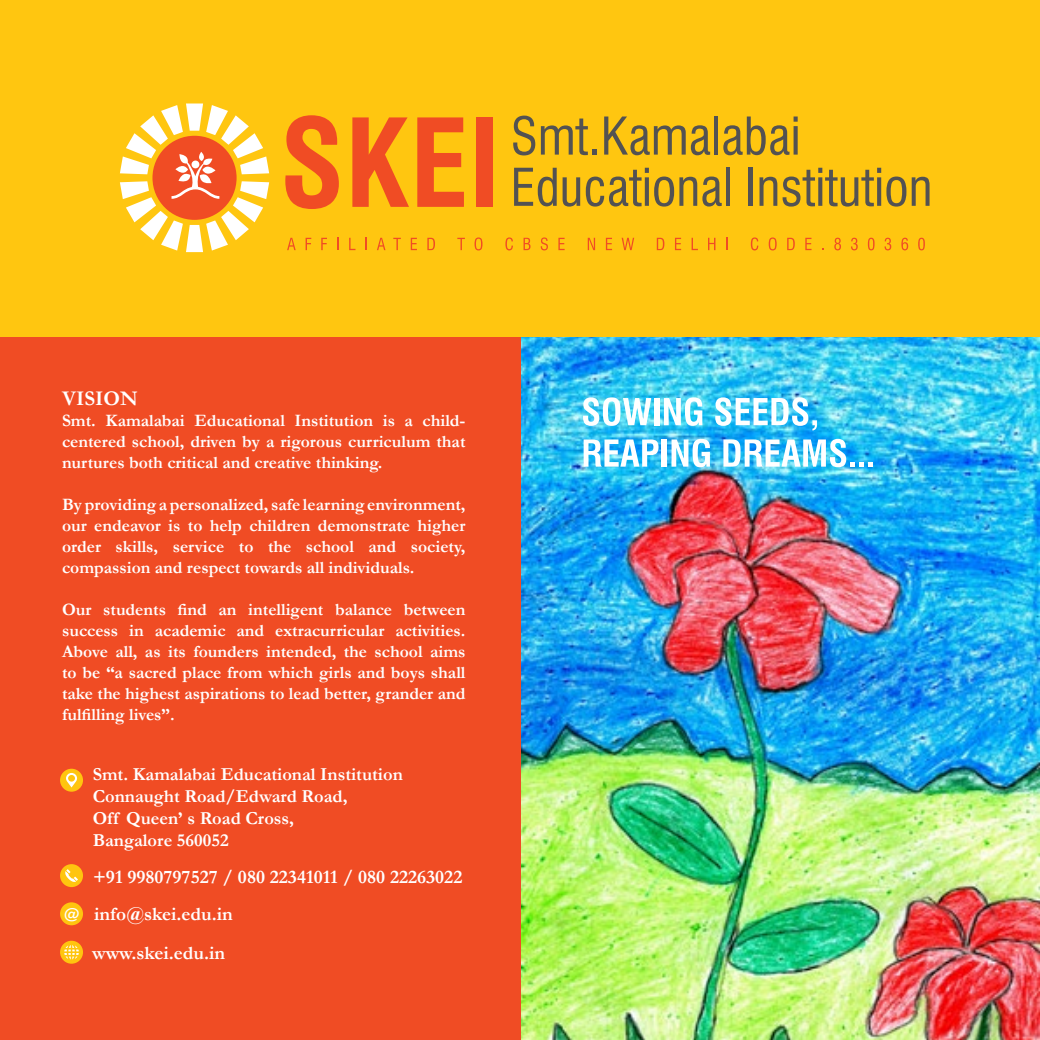
<style>
.page{position:relative;width:1040px;height:1040px;background:#ffc610}
.page>*{position:absolute;margin:0;border:0;box-sizing:border-box;transform-origin:0 0}
.t1{font:700 21px "Garamond";color:#fff}
.t2{font:700 19.25px/37.4px "Garamond";color:#fff}
.t3{font:700 18.38px/22.1px "Garamond";color:#fff}
.t4{font:700 17.5px/21px "Garamond";color:#fff;text-align:justify}
.t5{font:700 condensed 15.4px "Swiss 721 BT";color:#fff}
</style>
<div class="page">
<svg style="left:287px;top:238px;width:9px;height:12px"></svg>
<svg style="left:305px;top:238px;width:6px;height:12px"></svg>
<svg style="left:321px;top:238px;width:6px;height:12px"></svg>
<svg style="left:337px;top:238px;width:1px;height:12px"></svg>
<svg style="left:349px;top:238px;width:6px;height:12px"></svg>
<svg style="left:365px;top:238px;width:2px;height:12px"></svg>
<svg style="left:377px;top:238px;width:8px;height:12px"></svg>
<svg style="left:393px;top:238px;width:8px;height:12px"></svg>
<svg style="left:411px;top:238px;width:6px;height:12px"></svg>
<svg style="left:427px;top:238px;width:8px;height:12px"></svg>
<svg style="left:457px;top:238px;width:8px;height:12px"></svg>
<svg style="left:474px;top:237px;width:8px;height:13px"></svg>
<svg style="left:505px;top:237px;width:8px;height:13px"></svg>
<svg style="left:523px;top:238px;width:7px;height:12px"></svg>
<svg style="left:541px;top:237px;width:7px;height:13px"></svg>
<svg style="left:558px;top:238px;width:6px;height:12px"></svg>
<svg style="left:587px;top:238px;width:8px;height:12px"></svg>
<svg style="left:606px;top:238px;width:6px;height:12px"></svg>
<svg style="left:621px;top:238px;width:13px;height:12px"></svg>
<svg style="left:656px;top:238px;width:8px;height:12px"></svg>
<svg style="left:675px;top:238px;width:6px;height:12px"></svg>
<svg style="left:691px;top:238px;width:7px;height:12px"></svg>
<svg style="left:708px;top:238px;width:7px;height:12px"></svg>
<svg style="left:726px;top:238px;width:1px;height:12px"></svg>
<svg style="left:750px;top:237px;width:8px;height:13px"></svg>
<svg style="left:768px;top:237px;width:8px;height:13px"></svg>
<svg style="left:787px;top:238px;width:7px;height:12px"></svg>
<svg style="left:805px;top:238px;width:6px;height:12px"></svg>
<svg style="left:834px;top:238px;width:7px;height:12px"></svg>
<svg style="left:851px;top:238px;width:6px;height:12px"></svg>
<svg style="left:867px;top:238px;width:7px;height:12px"></svg>
<svg style="left:884px;top:238px;width:7px;height:12px"></svg>
<svg style="left:901px;top:238px;width:7px;height:12px"></svg>
<svg style="left:918px;top:238px;width:6px;height:12px"></svg>
<svg style="left:513px;top:116px;width:22px;height:39px"></svg>
<svg style="left:541px;top:118px;width:55px;height:37px"></svg>
<svg style="left:604px;top:116px;width:81px;height:39px"></svg>
<svg style="left:691px;top:125px;width:19px;height:30px"></svg>
<hr style="left:714px;top:116px;width:4px;height:39px;background:#535252">
<svg style="left:723px;top:116px;width:74px;height:39px"></svg>
<svg style="left:793px;top:126px;width:4px;height:29px"></svg>
<svg style="left:514px;top:168px;width:42px;height:38px"></svg>
<svg style="left:562px;top:177px;width:18px;height:29px"></svg>
<svg style="left:586px;top:168px;width:135px;height:38px"></svg>
<svg style="left:726px;top:168px;width:3px;height:38px"></svg>
<div style="left:748px;top:168px;width:5px;height:38px;background:#535252"></div>
<svg style="left:759px;top:168px;width:170px;height:38px"></svg>
<svg style="left:285px;top:115px;width:54px;height:94px"></svg>
<svg style="left:352px;top:117px;width:57px;height:90px"></svg>
<svg style="left:417px;top:117px;width:47px;height:90px"></svg>
<div style="left:476px;top:117px;width:17px;height:90px;background:#f04c24"></div>
<svg style="left:120px;top:103px;width:149px;height:149px"></svg>
<div style="left:191px;top:160px;width:8px;height:8px;background:#fff;border-radius:50%"></div>
<img style="left:521px;top:338px;width:519px;height:702px">
<div style="left:0;top:338px;width:521px;height:702px;background:#f04c24"></div>
<div style="left:60px;top:864px;width:23px;height:23px;background:#ffc50f;border-radius:50%"></div>
<svg style="left:65px;top:869px;width:13px;height:13px"></svg>
<div style="left:60px;top:940px;width:23px;height:23px;background:#ffc50f;border-radius:50%"></div>
<svg style="left:64px;top:945px;width:15px;height:14px"></svg>
<div style="left:60px;top:768px;width:23px;height:23px;background:#ffc50f;border-radius:50%"></div>
<svg style="left:66px;top:773px;width:11px;height:14px"></svg>
<div style="left:60px;top:902px;width:23px;height:23px;background:#ffc50f;border-radius:50%"></div>
<svg style="left:583px;top:397px;width:68px;height:29px;background:#a3e6f7"></svg>
<div style="left:654px;top:398px;width:5px;height:27px;background:#fff"></div>
<svg style="left:664px;top:397px;width:38px;height:29px"></svg>
<svg style="left:715px;top:397px;width:102px;height:33px;background:#85d7f6"></svg>
<svg style="left:583px;top:439px;width:75px;height:27px;background:#93d9f8"></svg>
<div style="left:662px;top:439px;width:5px;height:27px;background:#fff"></div>
<svg style="left:671px;top:439px;width:39px;height:28px"></svg>
<svg style="left:723px;top:439px;width:149px;height:28px;background:#88d6f7"></svg>
<p class="t1" style="left:62px;top:386px;width:77px">VISION</p>
<p class="t4" style="left:62px;top:410px;width:405px">Smt. Kamalabai Educational Institution is a child&shy;centered school, driven by a rigorous curriculum that nurtures both critical and creative thinking.</p>
<p class="t4" style="left:62px;top:494px;width:405px">By providing a personalized, safe learning environment, our endeavor is to help children demonstrate higher order skills, service to the school and society, compassion and respect towards all individuals.</p>
<p class="t4" style="left:62px;top:599px;width:405px">Our students find an intelligent balance between success in academic and extracurricular activities.<br>Above all, as its founders intended, the school aims to be “a sacred place from which girls and boys shall take the highest aspirations to lead better, grander and fulfilling lives”.</p>
<p class="t5" style="left:64px;top:904px;width:17px">@</p>
<p class="t3" style="left:93px;top:762px;width:312px">Smt. Kamalabai Educational Institution<br>Connaught Road/Edward Road,<br>Off Queen’ s Road Cross,<br>Bangalore 560052</p>
<p class="t2" style="left:93px;top:857px;width:371px">+91 9980797527 / 080 22341011 / 080 22263022 info@skei.edu.in</p>
<p class="t2" style="left:92px;top:933px;width:135px">www.skei.edu.in</p>
</div>
